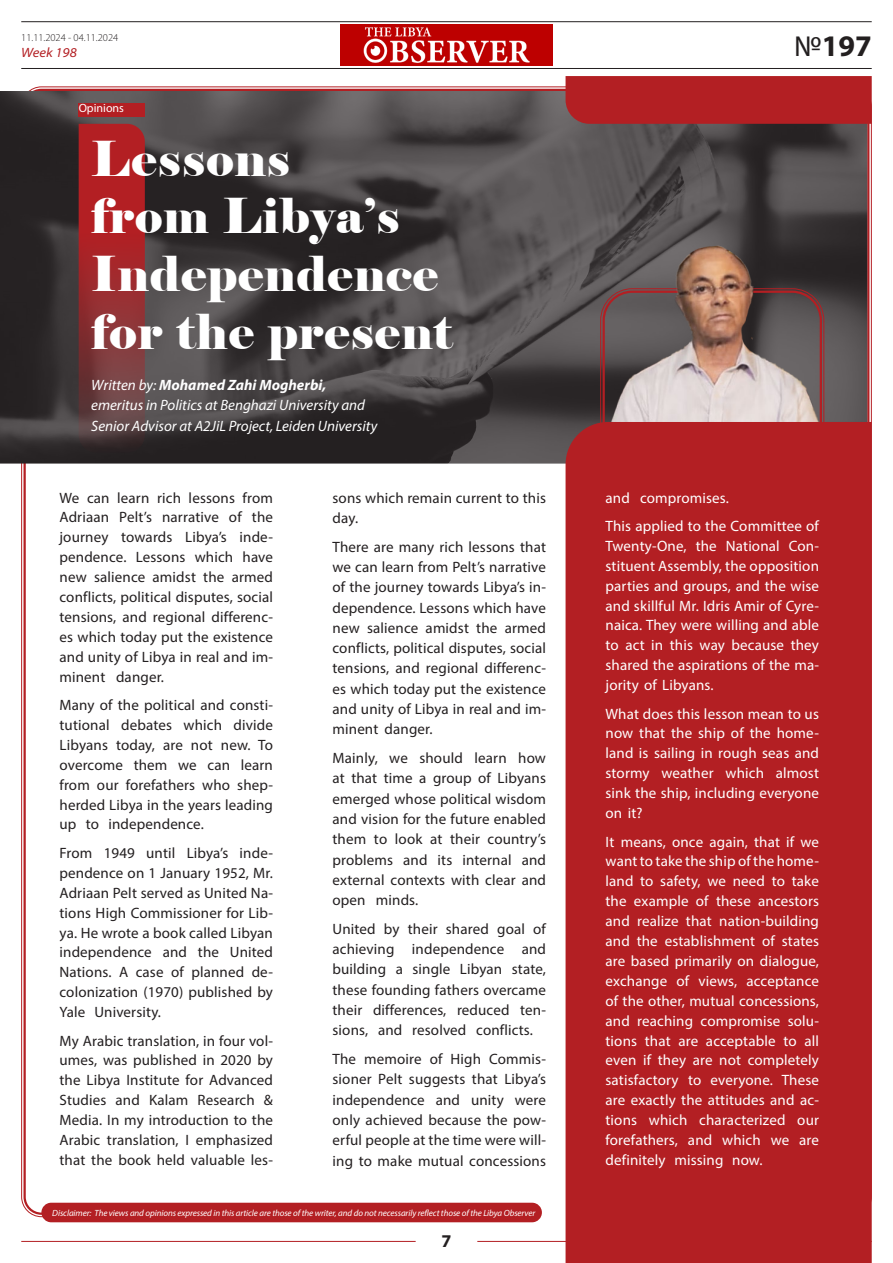
<style>
.page{position:relative;width:893px;height:1263px;background:#fff}
.page>*{position:absolute;margin:0;border:0;box-sizing:border-box;transform-origin:0 0}
.العنوان_01{font:48px "Elephant";letter-spacing:.02em;color:#fff}
.t1{font:700 30px "Myriad Pro";color:#231f20}
.t2{font:700 18px "Myriad Pro";color:#231f20}
.النص_01{font:15px/20px "Myriad Pro";letter-spacing:.01em;color:#231f20;text-align:justify}
.النص_01-2{font:15px/20px "Myriad Pro";letter-spacing:.01em;color:#fff;text-align:justify}
.النص_01-3{font:italic 15px "Myriad Pro";color:#fff}
.النص_01-4{font:italic 700 15px "Myriad Pro";color:#fff}
.t3{font:italic 13.5px "Myriad Variable Concept";color:#b31f23}
.النص_01-5{font:12px "Myriad Pro";color:#fff}
.t4{font:10.5px "Myriad Variable Concept";color:#231f20}
.النص_01-6{font:italic 9px "Myriad Pro";letter-spacing:-.01em;color:#fff}
.s1{font-weight:400}
</style>
<div class="page">
<hr style="left:21px;top:1241px;width:395px;height:1px;background:#b31f23">
<hr style="left:21px;top:68px;width:851px;height:1px;background:#231f20">
<hr style="left:477px;top:1241px;width:395px;height:1px;background:#b31f23">
<img style="left:340px;top:25px;width:213px;height:40px">
<hr style="left:21px;top:21px;width:851px;height:1px;background:#231f20">
<img style="left:0;top:91px;width:867px;height:372px">
<img style="left:603px;top:242px;width:219px;height:180px">
<div style="left:566px;top:422px;width:306px;height:841px;background:#b31f23"></div>
<svg style="left:79px;top:124px;width:66px;height:329px;background:#912d30"></svg>
<div style="left:79px;top:103px;width:66px;height:13px;background:#b31f23"></div>
<div style="left:41px;top:1203px;width:501px;height:19px;background:#b31f23;border-radius:10px"></div>
<div style="left:566px;top:76px;width:306px;height:48px;background:#b31f23"></div>
<p class="t4" style="left:21px;top:31px;width:99px">11.11.2024 - 04.11.2024</p>
<p class="t3" style="left:21px;top:45px;width:57px">Week 198</p>
<p class="النص_01-5" style="left:79px;top:100px;width:47px">Opinions</p>
<p class="العنوان_01" style="left:91px;top:128px;width:200px">Lessons</p>
<p class="العنوان_01" style="left:91px;top:186px;width:310px">from Libya’s</p>
<p class="العنوان_01" style="left:91px;top:244px;width:348px">Independence</p>
<p class="العنوان_01" style="left:91px;top:301px;width:363px">for the present</p>
<p class="النص_01-4" style="left:91px;top:375px;width:237px"><span class="s1">Written by:</span> Mohamed Zahi Mogherbi,</p>
<p class="النص_01-3" style="left:91px;top:396px;width:275px">emeritus in Politics at Benghazi University and</p>
<p class="النص_01-3" style="left:91px;top:416px;width:288px">Senior Advisor at A2JiL Project, Leiden University</p>
<p class="النص_01" style="left:60px;top:487px;width:215px">We can learn rich lessons from Adriaan Pelt’s narrative of the journey towards Libya’s inde&shy;pendence. Lessons which have new salience amidst the armed conflicts, political disputes, social tensions, and regional differenc&shy;es which today put the existence and unity of Libya in real and im&shy;minent danger.</p>
<p class="النص_01" style="left:60px;top:695px;width:215px">Many of the political and consti&shy;tutional debates which divide Libyans today, are not new. To overcome them we can learn from our forefathers who shep&shy;herded Libya in the years leading up to independence.</p>
<p class="النص_01" style="left:60px;top:843px;width:215px">From 1949 until Libya’s inde&shy;pendence on 1 January 1952, Mr.<br>Adriaan Pelt served as United Na&shy;tions High Commissioner for Lib&shy;ya. He wrote a book called Libyan independence and the United Nations. A case of planned de&shy;colonization (1970) published by Yale University.</p>
<p class="النص_01" style="left:60px;top:1030px;width:215px">My Arabic translation, in four vol&shy;umes, was published in 2020 by the Libya Institute for Advanced Studies and Kalam Research &amp; Media. In my introduction to the Arabic translation, I emphasized that the book held valuable les-</p>
<p class="النص_01" style="left:333px;top:487px;width:215px">sons which remain current to this day.</p>
<p class="النص_01" style="left:333px;top:536px;width:215px">There are many rich lessons that we can learn from Pelt’s narrative of the journey towards Libya’s in&shy;dependence. Lessons which have new salience amidst the armed conflicts, political disputes, social tensions, and regional differenc&shy;es which today put the existence and unity of Libya in real and im&shy;minent danger.</p>
<p class="النص_01" style="left:333px;top:748px;width:215px">Mainly, we should learn how at that time a group of Libyans emerged whose political wisdom and vision for the future enabled them to look at their country’s problems and its internal and external contexts with clear and open minds.</p>
<p class="النص_01" style="left:333px;top:918px;width:215px">United by their shared goal of achieving independence and building a single Libyan state, these founding fathers overcame their differences, reduced ten&shy;sions, and resolved conflicts.</p>
<p class="النص_01" style="left:333px;top:1049px;width:215px">The memoire of High Commis&shy;sioner Pelt suggests that Libya’s independence and unity were only achieved because the pow&shy;erful people at the time were will&shy;ing to make mutual concessions</p>
<p class="النص_01-6" style="left:52px;top:1207px;width:484px">Disclaimer: The views and opinions expressed in this article are those of the writer, and do not necessarily reflect those of the Libya Observer</p>
<p class="t2" style="left:441px;top:1229px;width:11px">7</p>
<h2 class="t1" style="left:794px;top:27px;width:79px"><span class="s1">№</span>197</h2>
<p class="النص_01-2" style="left:605px;top:487px;width:125px">and compromises.</p>
<p class="النص_01-2" style="left:605px;top:516px;width:215px">This applied to the Committee of Twenty-One, the National Con&shy;stituent Assembly, the opposition parties and groups, and the wise and skillful Mr. Idris Amir of Cyre&shy;naica. They were willing and able to act in this way because they shared the aspirations of the ma&shy;jority of Libyans.</p>
<p class="النص_01-2" style="left:605px;top:703px;width:215px">What does this lesson mean to us now that the ship of the home&shy;land is sailing in rough seas and stormy weather which almost sink the ship, including everyone on it?</p>
<p class="النص_01-2" style="left:605px;top:831px;width:215px">It means, once again, that if we want to take the ship of the home&shy;land to safety, we need to take the example of these ancestors and realize that nation-building and the establishment of states are based primarily on dialogue, exchange of views, acceptance of the other, mutual concessions, and reaching compromise solu&shy;tions that are acceptable to all even if they are not completely satisfactory to everyone. These are exactly the attitudes and ac&shy;tions which characterized our forefathers, and which we are definitely missing now.</p>
</div>
